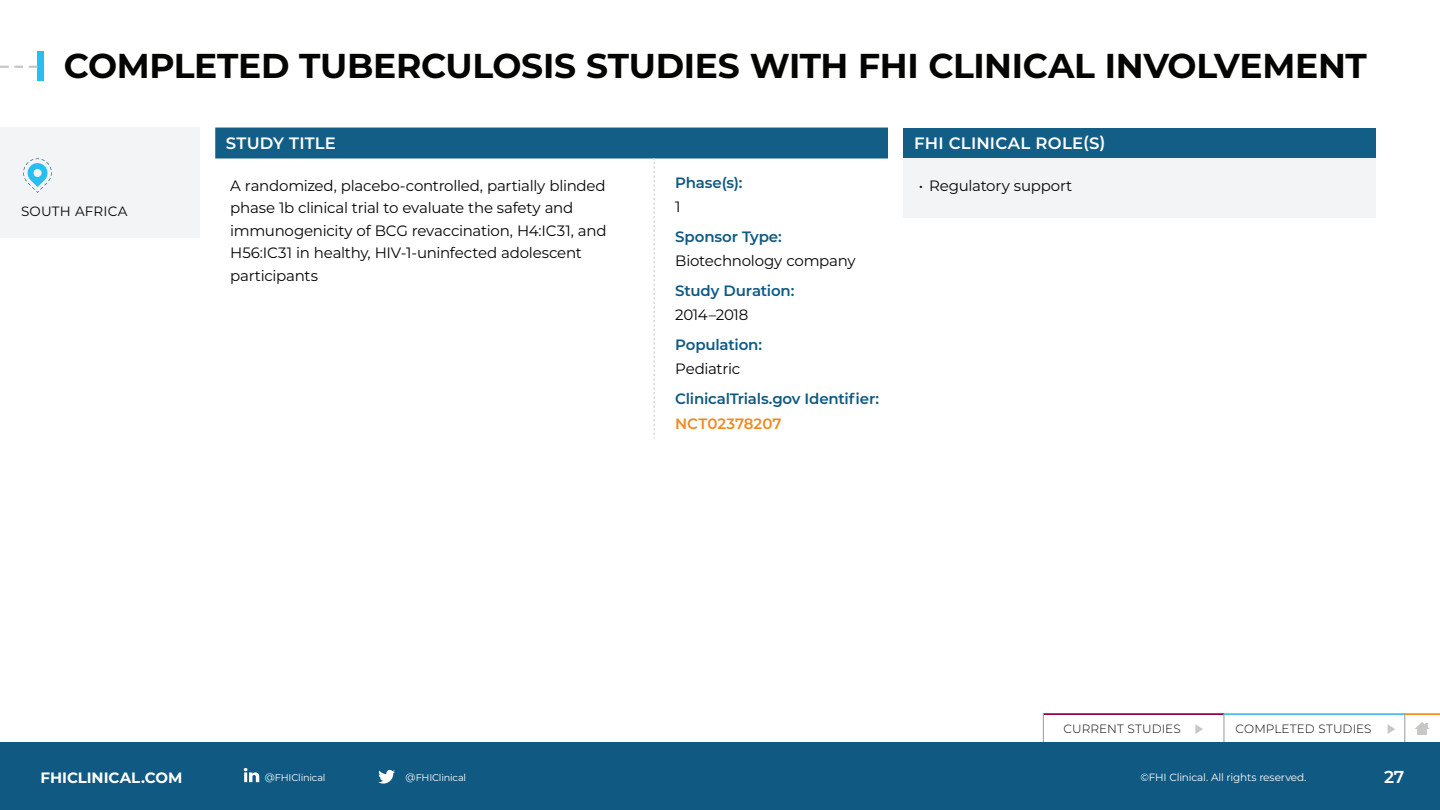
<style>
.page{position:relative;width:1440px;height:810px;background:#fff}
.page>*{position:absolute;margin:0;border:0;box-sizing:border-box;transform-origin:0 0}
.t1{font:700 34.5px "Montserrat";letter-spacing:-.01em;color:#040503}
.t2{font:600 17.25px "Montserrat";color:#fff}
.t3{font:600 16.5px "Montserrat";letter-spacing:.01em;color:#fff}
.t4{font:15px/22.5px "Montserrat";letter-spacing:-.02em;color:#060608}
.t5{font:600 15px "Montserrat";letter-spacing:-.01em;color:#0f5982}
.t6{font:15px "Montserrat";letter-spacing:-.02em;color:#040503}
.t7{font:700 15px "Montserrat";color:#fff}
.t8{font:600 15px "Montserrat";letter-spacing:-.005em;color:#f08a21}
.t9{font:13.5px "Montserrat";letter-spacing:.015em;color:#040503}
.t10{font:300 12px "Montserrat";letter-spacing:.01em;color:#040503}
.t11{font:10.5px "Montserrat";letter-spacing:-.02em;color:#fff}
.t12{font:9.75px "Montserrat";letter-spacing:-.02em;color:#fff}
</style>
<div class="page">
<hr style="left:1405px;top:713px;width:35px;height:2px;background:#f6911e">
<div style="left:1417px;top:728px;width:10px;height:7px;background:#c7c8c6"></div>
<svg style="left:1415px;top:722px;width:15px;height:7px"></svg>
<svg style="left:1388px;top:724px;width:7px;height:10px"></svg>
<hr style="left:1224px;top:713px;width:181px;height:2px;background:#4dbbe9">
<hr style="left:1043px;top:713px;width:181px;height:2px;background:#96014d">
<svg style="left:1195px;top:724px;width:8px;height:10px"></svg>
<hr style="left:1043px;top:713px;width:1px;height:30px;background:#959799">
<hr style="left:1224px;top:713px;width:1px;height:30px;background:#959799">
<hr style="left:1405px;top:713px;width:1px;height:30px;background:#959799">
<div style="left:38px;top:52px;width:6px;height:29px;background:#27bff0"></div>
<div style="left:0;top:742px;width:1440px;height:68px;background:#0f5982"></div>
<svg style="left:378px;top:770px;width:17px;height:14px"></svg>
<svg style="left:244px;top:768px;width:15px;height:14px"></svg>
<svg style="left:0;top:66px;width:38px;height:2px"></svg>
<div style="left:0;top:128px;width:200px;height:110px;background:#f3f4f5"></div>
<svg style="left:23px;top:159px;width:29px;height:34px"></svg>
<div style="left:904px;top:128px;width:472px;height:31px;background:#135e86"></div>
<div style="left:904px;top:159px;width:472px;height:59px;background:#f3f4f5"></div>
<svg style="left:215px;top:128px;width:673px;height:310px"></svg>
<h1 class="t1" style="left:64px;top:41px;width:1305px">COMPLETED TUBERCULOSIS STUDIES WITH FHI CLINICAL INVOLVEMENT</h1>
<p class="t9" style="left:21px;top:202px;width:108px">SOUTH AFRICA</p>
<p class="t3" style="left:226px;top:132px;width:112px">STUDY TITLE</p>
<p class="t4" style="left:230px;top:174px;width:378px">A randomized, placebo-controlled, partially blinded phase 1b clinical trial to evaluate the safety and immunogenicity of BCG revaccination, H4:IC31, and H56:IC31 in healthy, HIV-1-uninfected adolescent participants</p>
<p class="t5" style="left:675px;top:172px;width:69px">Phase(s):</p>
<p class="t6" style="left:675px;top:196px;width:7px">1</p>
<p class="t5" style="left:675px;top:226px;width:108px">Sponsor Type:</p>
<p class="t6" style="left:675px;top:250px;width:182px">Biotechnology company</p>
<p class="t5" style="left:675px;top:280px;width:121px">Study Duration:</p>
<p class="t6" style="left:675px;top:304px;width:75px">2014–2018</p>
<p class="t5" style="left:675px;top:334px;width:88px">Population:</p>
<p class="t6" style="left:675px;top:358px;width:67px">Pediatric</p>
<p class="t5" style="left:675px;top:388px;width:205px">ClinicalTrials.gov Identifier:</p>
<p class="t8" style="left:675px;top:413px;width:108px">NCT02378207</p>
<p class="t3" style="left:914px;top:132px;width:193px">FHI CLINICAL ROLE(S)</p>
<p class="t4" style="left:919px;top:174px;width:155px">• Regulatory support</p>
<p class="t10" style="left:1064px;top:721px;width:119px">CURRENT STUDIES</p>
<p class="t10" style="left:1236px;top:721px;width:138px">COMPLETED STUDIES</p>
<p class="t7" style="left:40px;top:767px;width:143px">FHICLINICAL.COM</p>
<p class="t12" style="left:265px;top:771px;width:62px">@FHIClinical</p>
<p class="t12" style="left:406px;top:770px;width:62px">@FHIClinical</p>
<p class="t11" style="left:1140px;top:770px;width:168px">©FHI Clinical. All rights reserved.</p>
<p class="t2" style="left:1384px;top:765px;width:22px">27</p>
</div>
